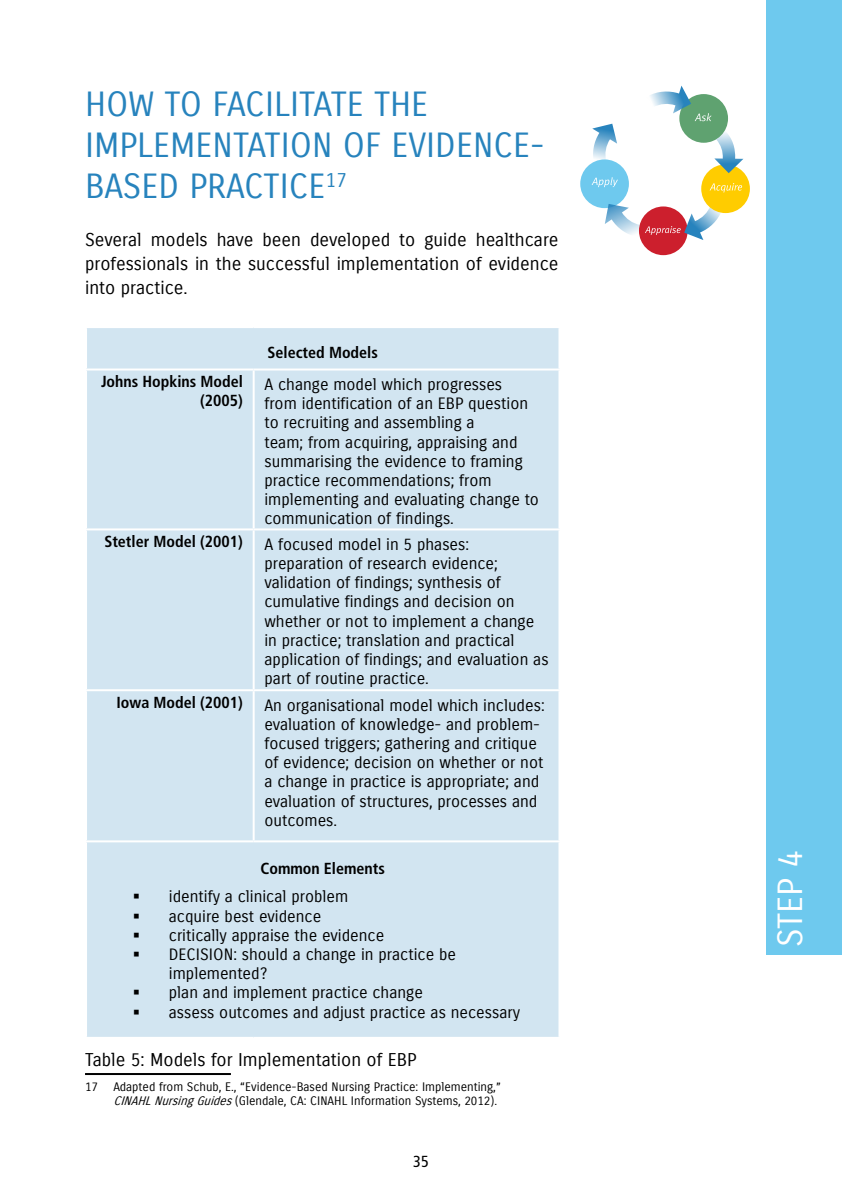
<style>
.page{position:relative;width:842px;height:1191px;background:#fff}
.page>*{position:absolute;margin:0;border:0;box-sizing:border-box;transform-origin:0 0}
.t1{font:34px/40.8px "Carrois Gothic";color:#2783bd}
.t2{font:34px "Carrois Gothic";color:#fff}
.t3{font:18px/24px "Carrois Gothic";color:#000;text-align:justify}
.t4{font:16px/19.2px "Carrois Gothic";color:#000}
.t5{font:700 condensed 16px/19.2px "Frutiger";color:#000;text-align:right}
.t6{font:condensed 16px "Frutiger";color:#000}
.t7{font:12px "Carrois Gothic";color:#000}
.t8{font:italic 12px "Carrois Gothic";color:#000}
.s1{font-style:italic}
</style>
<div class="page">
<div style="left:766px;top:0;width:76px;height:954px;background:#6ec9ee"></div>
<div style="left:87px;top:328px;width:471px;height:708px;background:#d2e5f1"></div>
<hr style="left:85px;top:368px;width:169px;height:2px;background:#fff">
<hr style="left:254px;top:368px;width:306px;height:2px;background:#fff">
<hr style="left:253px;top:370px;width:2px;height:158px;background:#fff">
<hr style="left:85px;top:528px;width:169px;height:2px;background:#fff">
<hr style="left:254px;top:528px;width:306px;height:2px;background:#fff">
<hr style="left:253px;top:530px;width:2px;height:159px;background:#fff">
<hr style="left:85px;top:689px;width:169px;height:2px;background:#fff">
<hr style="left:254px;top:689px;width:306px;height:2px;background:#fff">
<hr style="left:253px;top:691px;width:2px;height:149px;background:#fff">
<hr style="left:85px;top:840px;width:169px;height:2px;background:#fff">
<hr style="left:254px;top:840px;width:306px;height:2px;background:#fff">
<div style="left:679px;top:94px;width:49px;height:49px;background:#5fa270;border-radius:50%"></div>
<svg style="left:592px;top:124px;width:25px;height:35px"></svg>
<div style="left:580px;top:159px;width:49px;height:49px;background:#6ec9ee;border-radius:50%"></div>
<div style="left:639px;top:206px;width:49px;height:49px;background:#cc1f2d;border-radius:50%"></div>
<div style="left:701px;top:164px;width:49px;height:49px;background:#fc0;border-radius:50%"></div>
<svg style="left:714px;top:130px;width:29px;height:43px"></svg>
<svg style="left:650px;top:86px;width:61px;height:35px"></svg>
<svg style="left:709px;top:183px;width:33px;height:9px"></svg>
<svg style="left:605px;top:202px;width:118px;height:38px"></svg>
<svg style="left:592px;top:177px;width:26px;height:10px"></svg>
<hr style="left:85px;top:1073px;width:146px;height:2px;background:#000">
<svg style="left:140px;top:902px;width:16px;height:1px"></svg>
<svg style="left:140px;top:921px;width:16px;height:1px"></svg>
<svg style="left:140px;top:940px;width:16px;height:1px"></svg>
<svg style="left:140px;top:960px;width:16px;height:1px"></svg>
<svg style="left:140px;top:998px;width:16px;height:1px"></svg>
<svg style="left:140px;top:1017px;width:16px;height:1px"></svg>
<h1 class="t1" style="left:85px;top:85px;width:461px">h ow to Facilitate the implementation of Evidence-<br>Based Practice <sup>17</sup></h1>
<p class="t3" style="left:85px;top:228px;width:475px">Several models have been developed to guide healthcare professionals in the successful implementation of evidence into practice.</p>
<p class="t5" style="left:268px;top:343px;width:112px">Selected Models</p>
<p class="t5" style="left:101px;top:372px;width:143px">Johns Hopkins Model (2005)</p>
<p class="t4" style="left:264px;top:375px;width:276px">A change model which progresses<br>from identification of an EBP question to recruiting and assembling a<br>team; from acquiring, appraising and summarising the evidence to framing practice recommendations; from implementing and evaluating change to communication of findings.</p>
<p class="t5" style="left:104px;top:532px;width:140px">Stetler Model (2001)</p>
<p class="t4" style="left:264px;top:535px;width:286px">A focused model in 5 phases: preparation of research evidence; validation of findings; synthesis of cumulative findings and decision on whether or not to implement a change in practice; translation and practical application of findings; and evaluation as part of routine practice.</p>
<p class="t5" style="left:116px;top:693px;width:128px">Iowa Model (2001)</p>
<p class="t4" style="left:264px;top:696px;width:282px">An organisational model which includes: evaluation of knowledge- and problem&shy;focused triggers; gathering and critique of evidence; decision on whether or not a change in practice is appropriate; and evaluation of structures, processes and outcomes.</p>
<p class="t5" style="left:260px;top:858px;width:126px">Common Elements</p>
<p class="t4" style="left:133px;top:887px;width:217px">▪ identify a clinical problem</p>
<p class="t4" style="left:133px;top:906px;width:190px">▪ acquire best evidence</p>
<p class="t4" style="left:133px;top:926px;width:253px">▪ critically appraise the evidence</p>
<p class="t4" style="left:169px;top:945px;width:289px;text-indent:-36px">▪ Decision: should a change in practice be implemented?</p>
<p class="t4" style="left:133px;top:983px;width:292px">▪ plan and implement practice change</p>
<p class="t4" style="left:133px;top:1002px;width:389px">▪ assess outcomes and adjust practice as necessary</p>
<p class="t3" style="left:85px;top:1048px;width:333px">Table 5: Models for I mplementation of EBP</p>
<p class="t7" style="left:85px;top:1079px;width:417px">17 Adapted from Schub, E., “Evidence-Based N ursing Practice: I mplementing,”</p>
<p class="t8" style="left:113px;top:1094px;width:8px">CINA</p>
<p class="t7" style="left:137px;top:1094px;width:180px"><span class="s1">HL NursingGuides</span>(Glendale, CA : CINA</p>
<p class="t7" style="left:334px;top:1094px;width:164px">HL I nformation Systems, 2012).</p>
<p class="t6" style="left:413px;top:1151px;width:17px">35</p>
<h1 class="t2" style="left:771px;top:947px;width:99px;rotate:-90deg">Step 4</h1>
</div>
